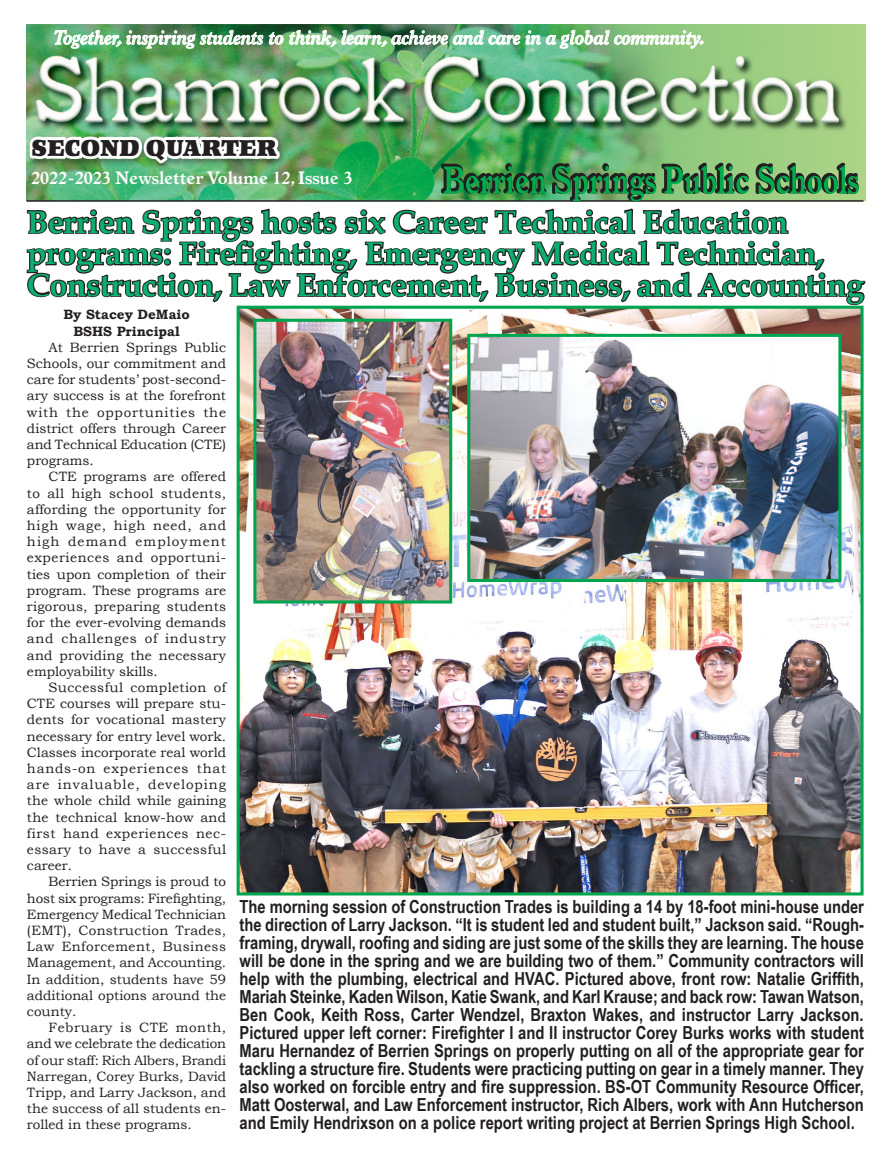
<style>
.page{position:relative;width:891px;height:1161px;background:#fff}
.page>*{position:absolute;margin:0;border:0;box-sizing:border-box;transform-origin:0 0}
.t1{font:700 31.5px/31.5px "Book Antiqua";color:#0daf71}
.t2{font:22.5px "Kompakt LT Std";letter-spacing:.02em;color:#231f20}
.t3{font:italic 700 19.5px "Italian Old Style MT Std";color:#fff}
.t4{font:700 18px/18px "Arial Narrow";color:#231f20;text-align:justify}
.t5{font:700 18px "Italian Old Style MT Std";color:#fff}
.t6{font:13.5px/16.2px "Bookman Old Style";color:#231f20;text-align:justify}
.t7{font:700 13.5px/16.2px "Bookman Old Style";color:#231f20;text-align:center}
</style>
<div class="page">
<img style="left:241px;top:372px;width:619px;height:519px">
<img style="left:26px;top:24px;width:840px;height:348px">
<img style="left:257px;top:323px;width:191px;height:277px">
<div style="left:253px;top:319px;width:199px;height:285px;border:3px solid #00a54f"></div>
<img style="left:471px;top:338px;width:366px;height:240px">
<div style="left:467px;top:334px;width:374px;height:248px;border:3px solid #00a54f"></div>
<h3 class="t3" style="left:53px;top:26px;width:655px">Together, inspiring students to think, learn, achieve and care in a global community.</h3>
<h2 class="t2" style="left:32px;top:135px;width:246px">SECOND QUARTER</h2>
<h3 class="t5" style="left:31px;top:166px;width:323px">2022-2023 Newsletter Volume 12, Issue 3</h3>
<h1 class="t1" style="left:27px;top:206px;width:839px">Berrien Springs hosts six Career Technical Education programs: Firefighting, Emergency Medical Technician,<br>Construction, Law Enforcement, Business, and Accounting</h1>
<p class="t7" style="left:63px;top:307px;width:128px">By Stacey DeMaio<br>BSHS Principal</p>
<p class="t6" style="left:27px;top:339px;width:201px;text-indent:22px">At Berrien Springs Public Schools, our commitment and care for students’ post-second&shy;ary success is at the forefront with the opportunities the district offers through Career and Technical Education (CTE) programs.</p>
<p class="t6" style="left:27px;top:469px;width:201px;text-indent:22px">CTE programs are offered to all high school students, affording the opportunity for high wage, high need, and high demand employment experiences and opportuni&shy;ties upon completion of their program. These programs are rigorous, preparing students for the ever-evolving demands and challenges of industry and providing the necessary employability skills.</p>
<p class="t6" style="left:27px;top:679px;width:201px;text-indent:22px">Successful completion of CTE courses will prepare stu&shy;dents for vocational mastery necessary for entry level work.<br>Classes incorporate real world hands-on experiences that are invaluable, developing the whole child while gaining the technical know-how and first hand experiences nec&shy;essary to have a successful career.</p>
<p class="t6" style="left:27px;top:874px;width:201px;text-indent:22px">Berrien Springs is proud to host six programs: Firefighting, Emergency Medical Technician (EMT), Construction Trades, Law Enforcement, Business Management, and Accounting.<br>In addition, students have 59 additional options around the county.</p>
<p class="t6" style="left:27px;top:1020px;width:201px;text-indent:22px">February is CTE month, and we celebrate the dedication of our staff: Rich Albers, Brandi Narregan, Corey Burks, David Tripp, and Larry Jackson, and the success of all students en&shy;rolled in these programs.</p>
<p class="t4" style="left:240px;top:897px;width:626px">The morning session of Construction Trades is building a 14 by 18-foot mini-house under the direction of Larry Jackson. “It is student led and student built,” Jackson said. “Rough&shy;framing, drywall, roofing and siding are just some of the skills they are learning. The house will be done in the spring and we are building two of them.” Community contractors will help with the plumbing, electrical and HVAC. Pictured above, front row: Natalie Griffith, Mariah Steinke, Kaden Wilson, Katie Swank, and Karl Krause; and back row: Tawan Watson, Ben Cook, Keith Ross, Carter Wendzel, Braxton Wakes, and instructor Larry Jackson.<br>Pictured upper left corner: Firefighter I and II instructor Corey Burks works with student Maru Hernandez of Berrien Springs on properly putting on all of the appropriate gear for tackling a structure fire. Students were practicing putting on gear in a timely manner. They also worked on forcible entry and fire suppression. BS-OT Community Resource Officer, Matt Oosterwal, and Law Enforcement instructor, Rich Albers, work with Ann Hutcherson and Emily Hendrixson on a police report writing project at Berrien Springs High School.</p>
</div>
